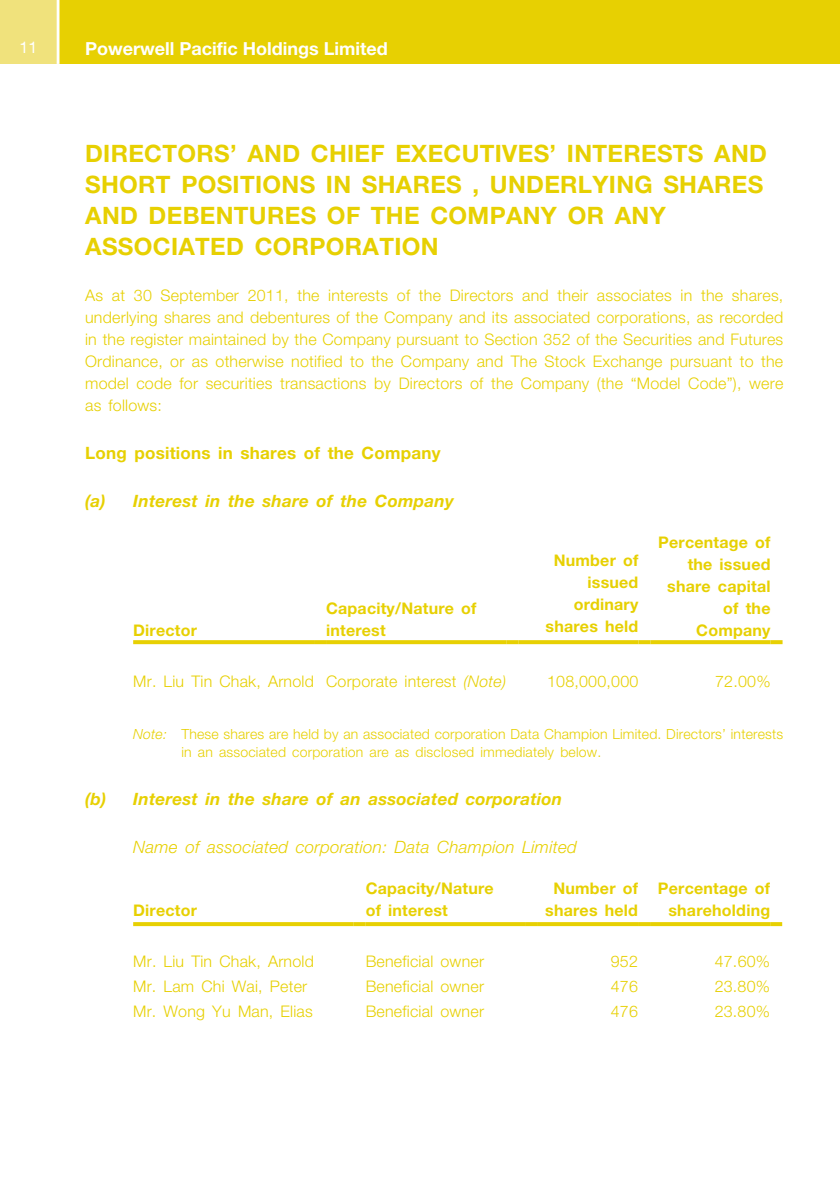
<style>
.page{position:relative;width:840px;height:1191px;background:#fff}
.page>*{position:absolute;margin:0;border:0;box-sizing:border-box;transform-origin:0 0}
.t1{font:700 24px "Helvetica Neue LT Std";letter-spacing:.015em;color:#e7d002}
.t2{font:700 18px "Helvetica Neue LT Std";color:#fff}
.t3{font:italic 700 17px "Helvetica Neue LT Std";letter-spacing:.015em;color:#e7d002}
.t4{font:italic 300 17px "Helvetica Neue LT Std";letter-spacing:.015em;color:#e7d002}
.t5{font:700 17px "Helvetica Neue LT Std";letter-spacing:.015em;color:#e7d002}
.t6{font:300 16px/22px "Helvetica Neue LT Std";letter-spacing:.015em;color:#e7d002;text-align:justify}
.t7{font:700 16px/22px "Helvetica Neue LT Std";letter-spacing:.015em;color:#e7d002;text-align:right}
.t8{font:16px "Helvetica Neue LT Std";color:#fff}
.t9{font:300 14px/18px "Helvetica Neue LT Std";letter-spacing:.015em;color:#e7d002}
.s1{font-style:italic}
</style>
<div class="page">
<div style="left:0;top:0;width:839px;height:64px;background:#e7d002"></div>
<div style="left:0;top:0;width:58px;height:64px;background:#f0e27c"></div>
<hr style="left:57px;top:0;width:2px;height:64px;background:#fff">
<svg style="left:133px;top:640px;width:181px;height:4px"></svg>
<svg style="left:314px;top:640px;width:12px;height:4px"></svg>
<svg style="left:326px;top:640px;width:180px;height:4px"></svg>
<svg style="left:506px;top:640px;width:12px;height:4px"></svg>
<svg style="left:518px;top:640px;width:120px;height:4px"></svg>
<svg style="left:638px;top:640px;width:12px;height:4px"></svg>
<svg style="left:650px;top:640px;width:120px;height:4px"></svg>
<svg style="left:770px;top:640px;width:12px;height:4px"></svg>
<svg style="left:133px;top:922px;width:220px;height:4px"></svg>
<svg style="left:353px;top:922px;width:12px;height:4px"></svg>
<svg style="left:365px;top:922px;width:160px;height:4px"></svg>
<svg style="left:525px;top:922px;width:12px;height:4px"></svg>
<svg style="left:537px;top:922px;width:100px;height:4px"></svg>
<svg style="left:637px;top:922px;width:12px;height:4px"></svg>
<svg style="left:649px;top:922px;width:120px;height:4px"></svg>
<svg style="left:769px;top:922px;width:12px;height:4px"></svg>
<p class="t8" style="left:19px;top:38px;width:20px">11</p>
<p class="t2" style="left:85px;top:38px;width:304px">Powerwell Pacific Holdings Limited</p>
<h1 class="t1" style="left:85px;top:138px;width:35px">Directors</h1>
<h1 class="t1" style="left:230px;top:138px;width:36px">’ and</h1>
<h1 class="t1" style="left:311px;top:138px;width:33px">Chief</h1>
<h1 class="t1" style="left:395px;top:138px;width:32px">Executi</h1>
<h1 class="t1" style="left:502px;top:138px;width:89px">ves’ Interests</h1>
<h1 class="t1" style="left:713px;top:138px;width:19px">and</h1>
<h1 class="t1" style="left:85px;top:169px;width:34px">Short</h1>
<h1 class="t1" style="left:181px;top:169px;width:32px">Positions</h1>
<h1 class="t1" style="left:326px;top:169px;width:70px">in Shares</h1>
<h1 class="t1" style="left:472px;top:169px;width:53px">, Underlying</h1>
<h1 class="t1" style="left:663px;top:169px;width:34px">Shares</h1>
<h1 class="t1" style="left:85px;top:200px;width:19px">and</h1>
<h1 class="t1" style="left:148px;top:200px;width:36px">Debentures</h1>
<h1 class="t1" style="left:327px;top:200px;width:61px">of the</h1>
<h1 class="t1" style="left:430px;top:200px;width:38px">Company</h1>
<h1 class="t1" style="left:567px;top:200px;width:66px">or any</h1>
<h1 class="t1" style="left:85px;top:231px;width:34px">Associated</h1>
<h1 class="t1" style="left:254px;top:231px;width:36px">Corporation</h1>
<p class="t6" style="left:85px;top:284px;width:699px">As at 30 September 2011, the interests of the Directors and their associates in the shares, underlying shares and debentures of the Company and its associated corporations, as recorded in the register maintained by the Company pursuant to Section 352 of the Securities and Futures Ordinance, or as otherwise notified to the Company and The Stock Exchange pursuant to the model code for securities transactions by Directors of the Company (the “Model Code”), were as follows:</p>
<p class="t5" style="left:85px;top:442px;width:357px">Long positions in shares of the Company</p>
<p class="t3" style="left:85px;top:490px;width:370px">(a) Interest in the share of the Company</p>
<p class="t7" style="left:133px;top:619px;width:65px">Director</p>
<p class="t7" style="left:326px;top:597px;width:152px;text-align:left">Capacity/Nature of interest</p>
<p class="t7" style="left:545px;top:549px;width:94px">Number of issued ordinary shares held</p>
<p class="t7" style="left:658px;top:531px;width:114px">Percentage of the issued share capital of the<br>Company</p>
<p class="t6" style="left:133px;top:669px;width:374px">Mr. Liu Tin Chak, Arnold Corporate interest <span class="s1">(Note)</span></p>
<p class="t6" style="left:547px;top:669px;width:93px">108,000,000</p>
<p class="t6" style="left:714px;top:669px;width:57px">72.00%</p>
<p class="t9" style="left:181px;top:724px;width:603px;text-indent:-48px"><span class="s1">Note:</span> These shares are held by an associated corporation Data Champion Limited. Directors’ interests in an associated corporation are as disclosed immediately below.</p>
<p class="t3" style="left:85px;top:788px;width:478px">(b) Interest in the share of an associated corporation</p>
<p class="t4" style="left:133px;top:836px;width:445px">Name of associated corporation: Data Champion Limited</p>
<p class="t7" style="left:133px;top:899px;width:65px">Director</p>
<p class="t7" style="left:365px;top:877px;width:129px;text-align:left">Capacity/Nature of interest</p>
<p class="t7" style="left:545px;top:877px;width:94px;text-align:center">Number of shares held</p>
<p class="t7" style="left:657px;top:877px;width:114px">Percentage of shareholding</p>
<p class="t6" style="left:133px;top:949px;width:182px">Mr. Liu Tin Chak, Arnold</p>
<p class="t6" style="left:365px;top:949px;width:120px">Beneficial owner</p>
<p class="t6" style="left:610px;top:949px;width:29px">952</p>
<p class="t6" style="left:714px;top:949px;width:57px">47.60%</p>
<p class="t6" style="left:133px;top:975px;width:175px">Mr. Lam Chi Wai, Peter</p>
<p class="t6" style="left:365px;top:975px;width:120px">Beneficial owner</p>
<p class="t6" style="left:610px;top:975px;width:29px">476</p>
<p class="t6" style="left:714px;top:975px;width:57px">23.80%</p>
<p class="t6" style="left:133px;top:1000px;width:181px">Mr. Wong Yu Man, Elias</p>
<p class="t6" style="left:365px;top:1000px;width:120px">Beneficial owner</p>
<p class="t6" style="left:610px;top:1000px;width:29px">476</p>
<p class="t6" style="left:714px;top:1000px;width:57px">23.80%</p>
</div>
